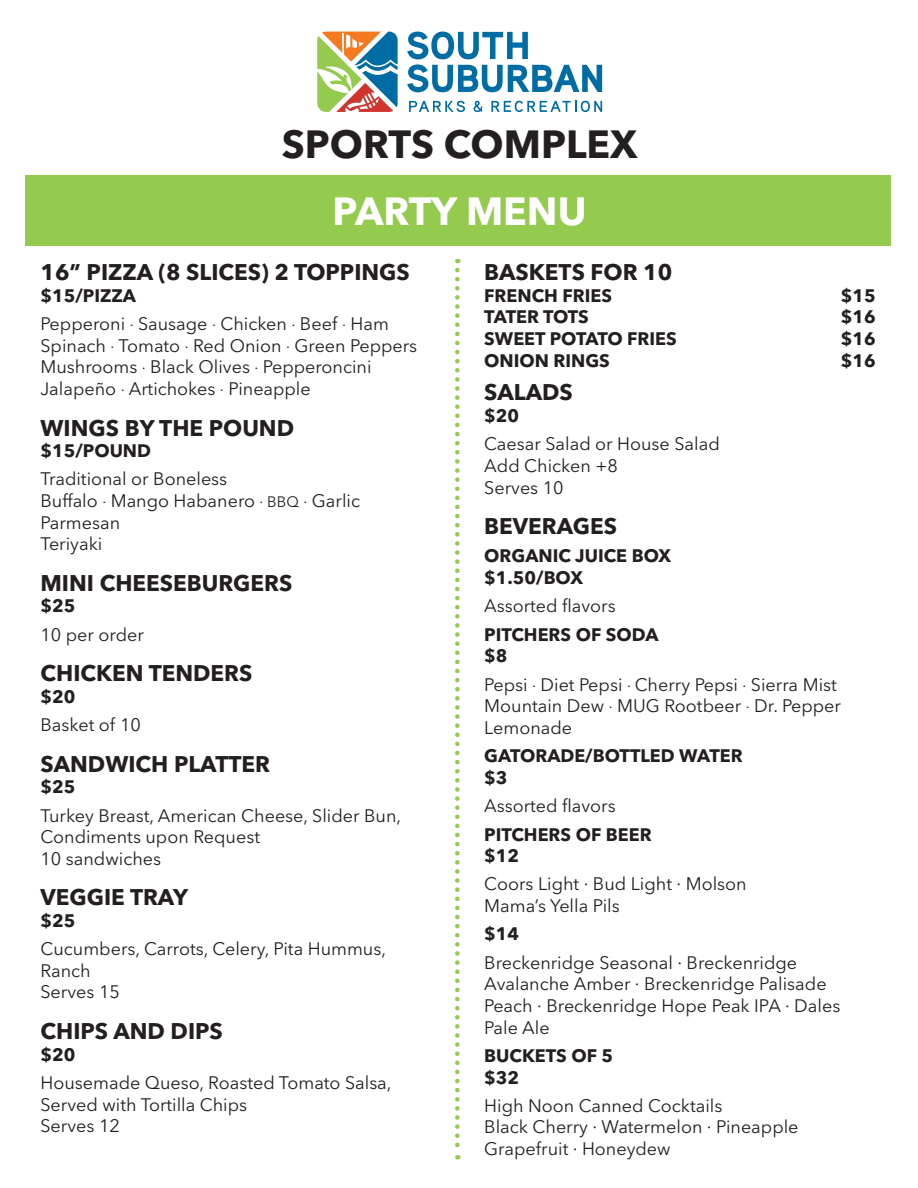
<style>
.page{position:relative;width:918px;height:1188px;background:#fff}
.page>*{position:absolute;margin:0;border:0;box-sizing:border-box;transform-origin:0 0}
.t1{font:700 39px "Avenir Next LT Pro";color:#231f20}
.t2{font:700 39px "Avenir Next LT Pro";color:#fff}
.t3{font:700 22.5px "Avenir Next LT Pro";color:#231f20}
.Description{font:18px/21.6px "Avenir Next LT Pro";color:#231f20}
.t4{font:700 18px/21.6px "Avenir Next LT Pro";color:#231f20}
.t5{font:700 18px "Avenir Next LT Pro";letter-spacing:-.03em;color:#231f20}
.s1{font-size:15px}
</style>
<div class="page">
<div style="left:25px;top:175px;width:866px;height:70px;background:#94ca4e"></div>
<svg style="left:407px;top:32px;width:195px;height:60px"></svg>
<svg style="left:409px;top:101px;width:56px;height:11px"></svg>
<svg style="left:474px;top:101px;width:9px;height:11px"></svg>
<svg style="left:491px;top:101px;width:111px;height:11px"></svg>
<svg style="left:317px;top:32px;width:81px;height:80px"></svg>
<svg style="left:455px;top:270px;width:5px;height:889px"></svg>
<p class="t1" style="left:282px;top:120px;width:357px">SPORTS COMPLEX</p>
<p class="t2" style="left:333px;top:187px;width:256px">PARTY MENU</p>
<p class="t3" style="left:40px;top:259px;width:371px">16” PIZZA (8 SLICES) 2 TOPPINGS</p>
<p class="t4" style="left:40px;top:285px;width:97px">$15/PIZZA</p>
<p class="Description" style="left:40px;top:313px;width:378px">Pepperoni <span class="s1">·</span> Sausage <span class="s1">·</span> Chicken <span class="s1">·</span> Beef <span class="s1">·</span> Ham Spinach <span class="s1">·</span> Tomato <span class="s1">·</span> Red Onion <span class="s1">·</span> Green Peppers Mushrooms <span class="s1">·</span> Black Olives <span class="s1">·</span> Pepperoncini Jalapeño <span class="s1">·</span> Artichokes <span class="s1">·</span> Pineapple</p>
<p class="t3" style="left:40px;top:414px;width:255px">WINGS BY THE POUND</p>
<p class="t4" style="left:40px;top:440px;width:112px">$15/POUND</p>
<p class="Description" style="left:40px;top:468px;width:321px">Traditional or Boneless<br>Buffalo <span class="s1">·</span> Mango Habanero <span class="s1">· BBQ ·</span> Garlic<br>Parmesan<br>Teriyaki</p>
<p class="t3" style="left:40px;top:569px;width:253px">MINI CHEESEBURGERS</p>
<p class="t4" style="left:40px;top:595px;width:36px">$25</p>
<p class="Description" style="left:40px;top:624px;width:105px">10 per order</p>
<p class="t3" style="left:40px;top:660px;width:213px">CHICKEN TENDERS</p>
<p class="t4" style="left:40px;top:686px;width:36px">$20</p>
<p class="Description" style="left:40px;top:714px;width:102px">Basket of 10</p>
<p class="t3" style="left:40px;top:750px;width:231px">SANDWICH PLATTER</p>
<p class="t4" style="left:40px;top:776px;width:36px">$25</p>
<p class="Description" style="left:40px;top:805px;width:362px">Turkey Breast, American Cheese, Slider Bun,<br>Condiments upon Request<br>10 sandwiches</p>
<p class="t3" style="left:40px;top:884px;width:149px">VEGGIE TRAY</p>
<p class="t4" style="left:40px;top:910px;width:36px">$25</p>
<p class="Description" style="left:40px;top:938px;width:347px">Cucumbers, Carrots, Celery, Pita Hummus,<br>Ranch<br>Serves 15</p>
<p class="t3" style="left:40px;top:1017px;width:184px">CHIPS AND DIPS</p>
<p class="t4" style="left:40px;top:1043px;width:36px">$20</p>
<p class="Description" style="left:40px;top:1072px;width:353px">Housemade Queso, Roasted Tomato Salsa,<br>Served with Tortilla Chips<br>Serves 12</p>
<p class="t3" style="left:484px;top:259px;width:190px">BASKETS FOR 10</p>
<p class="t4" style="left:484px;top:285px;width:129px">FRENCH FRIES</p>
<p class="t4" style="left:841px;top:285px;width:36px">$15</p>
<p class="t5" style="left:484px;top:306px;width:106px">TATER TOTS</p>
<p class="t4" style="left:841px;top:306px;width:36px">$16</p>
<p class="t4" style="left:484px;top:328px;width:194px">SWEET POTATO FRIES</p>
<p class="t4" style="left:841px;top:328px;width:36px">$16</p>
<p class="t4" style="left:484px;top:349px;width:127px">ONION RINGS</p>
<p class="t4" style="left:841px;top:349px;width:36px">$16</p>
<p class="t3" style="left:484px;top:379px;width:90px">SALADS</p>
<p class="t4" style="left:484px;top:405px;width:36px">$20</p>
<p class="Description" style="left:484px;top:433px;width:237px">Caesar Salad or House Salad<br>Add Chicken +8<br>Serves 10</p>
<p class="t3" style="left:484px;top:512px;width:134px">BEVERAGES</p>
<p class="t4" style="left:484px;top:545px;width:188px">ORGANIC JUICE BOX $1.50/BOX</p>
<p class="Description" style="left:484px;top:595px;width:133px">Assorted flavors</p>
<p class="t4" style="left:484px;top:624px;width:176px">PITCHERS OF SODA $8</p>
<p class="Description" style="left:484px;top:674px;width:358px">Pepsi <span class="s1">·</span> Diet Pepsi <span class="s1">·</span> Cherry Pepsi <span class="s1">·</span> Sierra Mist<br>Mountain Dew <span class="s1">·</span> MUG Rootbeer <span class="s1">·</span> Dr. Pepper<br>Lemonade</p>
<p class="t4" style="left:484px;top:745px;width:260px">GATORADE/BOTTLED WATER $3</p>
<p class="Description" style="left:484px;top:795px;width:133px">Assorted flavors</p>
<p class="t4" style="left:484px;top:823px;width:169px">PITCHERS OF BEER $12</p>
<p class="Description" style="left:484px;top:873px;width:264px">Coors Light · Bud Light · Molson<br>Mama’s Yella Pils</p>
<p class="t4" style="left:484px;top:923px;width:36px">$14</p>
<p class="Description" style="left:484px;top:952px;width:358px">Breckenridge Seasonal · Breckenridge<br>Avalanche Amber · Breckenridge Palisade<br>Peach · Breckenridge Hope Peak IPA · Dales<br>Pale Ale</p>
<p class="t4" style="left:484px;top:1045px;width:130px">BUCKETS OF 5</p>
<p class="t4" style="left:484px;top:1066px;width:36px">$32</p>
<p class="Description" style="left:484px;top:1095px;width:316px">High Noon Canned Cocktails<br>Black Cherry · Watermelon · Pineapple<br>Grapefruit · Honeydew</p>
</div>
